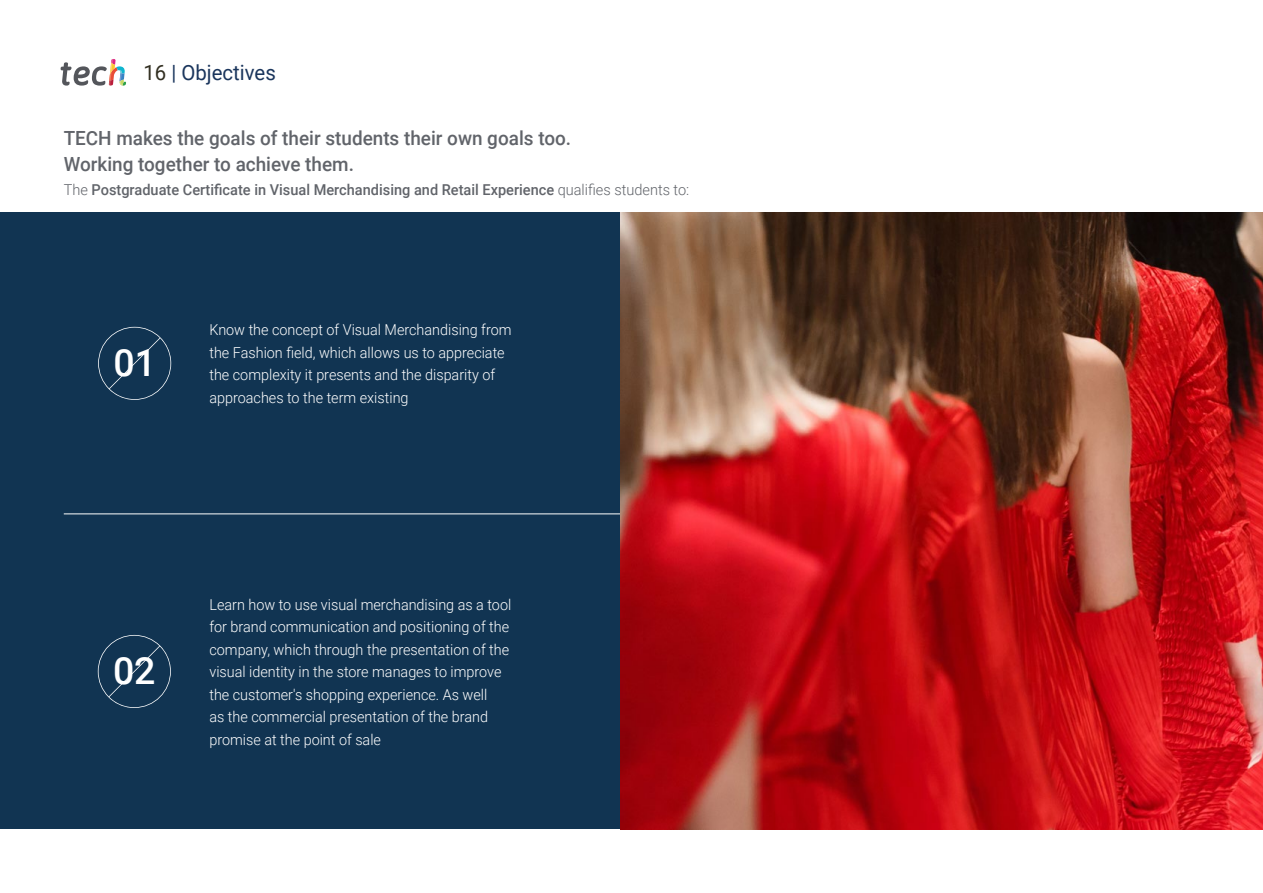
<style>
.page{position:relative;width:1263px;height:893px;background:#fff}
.page>*{position:absolute;margin:0;border:0;box-sizing:border-box;transform-origin:0 0}
.t1{font:500 37.5px "Roboto";color:#fff}
.t2{font:21px "Roboto";color:#1a355c}
.t3{font:500 19.5px/25.5px "Roboto";color:#61646a}
.t4{font:300 15px/22.5px "Roboto";color:#fff;scale:.96 1}
.t5{font:500 15px "Roboto";color:#61646a}
.s1{color:#312e20}
.s2{font-weight:300}
</style>
<div class="page">
<svg style="left:61px;top:59px;width:65px;height:27px"></svg>
<div style="left:0;top:213px;width:621px;height:616px;background:#113452"></div>
<svg style="left:98px;top:327px;width:73px;height:73px"></svg>
<svg style="left:98px;top:635px;width:73px;height:73px"></svg>
<hr style="left:64px;top:514px;width:1199px;height:1px;background:#fff">
<img style="left:621px;top:213px;width:642px;height:616px">
<h2 class="t2" style="left:144px;top:57px;width:134px"><span class="s1">16</span> | Objectives</h2>
<h3 class="t3" style="left:64px;top:125px;width:509px">TECH makes the goals of their students their own goals too.<br>Working together to achieve them.</h3>
<p class="t5" style="left:64px;top:179px;width:627px"><span class="s2">The</span> Postgraduate Certificate in Visual Merchandising and Retail Experience <span class="s2">qualifies students to:</span></p>
<h1 class="t1" style="left:113px;top:336px;width:44px">01</h1>
<p class="t4" style="left:209px;top:318px;width:316px">Know the concept of Visual Merchandising from the Fashion field, which allows us to appreciate the complexity it presents and the disparity of approaches to the term existing</p>
<h1 class="t1" style="left:113px;top:645px;width:44px">02</h1>
<p class="t4" style="left:209px;top:592px;width:316px">Learn how to use visual merchandising as a tool for brand communication and positioning of the company, which through the presentation of the visual identity in the store manages to improve the customer's shopping experience. As well<br>as the commercial presentation of the brand promise at the point of sale</p>
</div>
